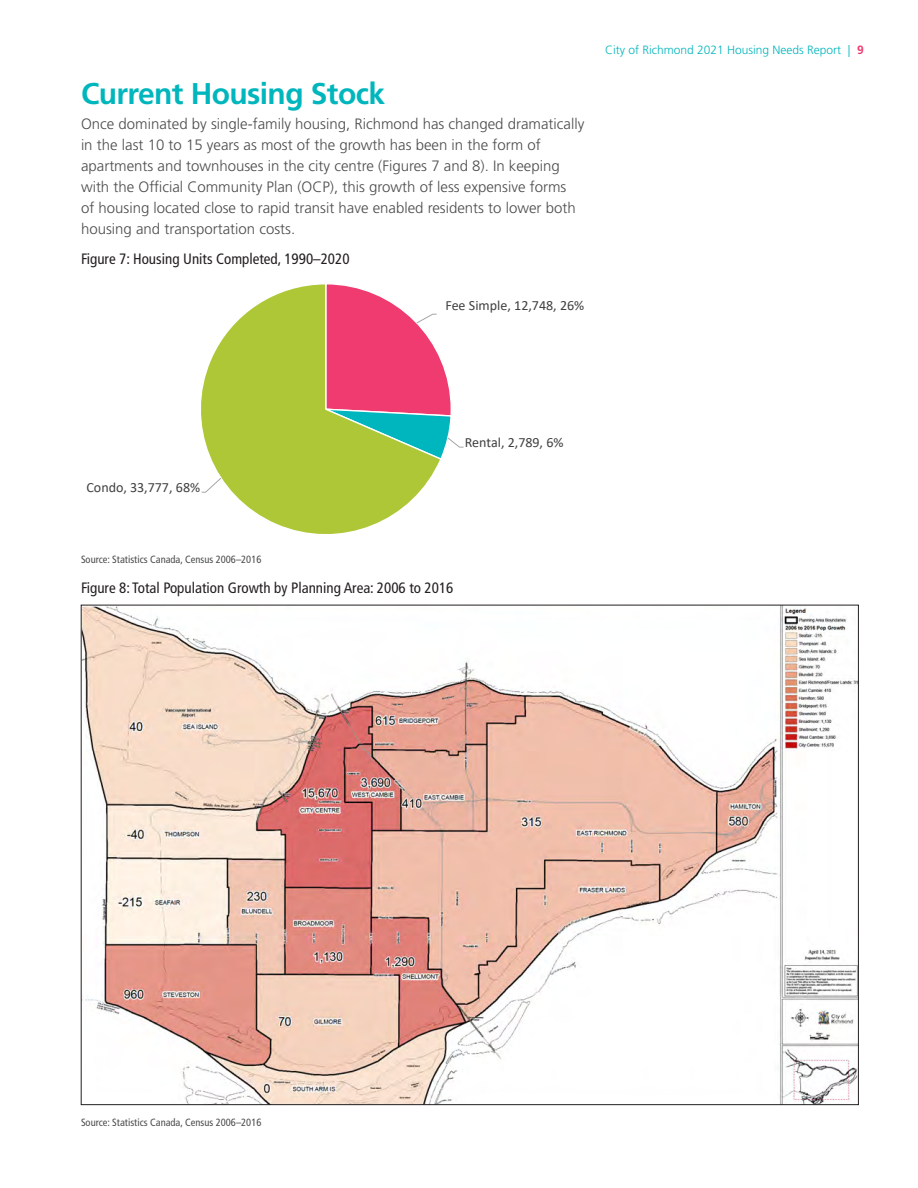
<style>
.page{position:relative;width:918px;height:1188px;background:#fff}
.page>*{position:absolute;margin:0;border:0;box-sizing:border-box;transform-origin:0 0}
.Heading{font:700 30px "Frutiger LT Std";letter-spacing:-.02em;color:#00b6bd}
.Body_First_Para{font:300 15px/21px "Frutiger LT Std";color:#4b4c4d}
.Figures___Graph_Titl{font:condensed 15px "Frutiger LT Std";color:#231f20}
.t1{font:14.1px "Calibri";letter-spacing:-.005em;color:#404040}
.t2{font:300 12px "Frutiger LT Std";color:#00b6bd}
.Source_Note{font:condensed 10.5px "Frutiger LT Std";color:#4b4c4d}
.s1{font-weight:700;color:#ef3b70}
</style>
<div class="page">
<svg style="left:201px;top:284px;width:239px;height:250px"></svg>
<svg style="left:318px;top:284px;width:146px;height:177px"></svg>
<svg style="left:201px;top:477px;width:21px;height:16px"></svg>
<svg style="left:83px;top:607px;width:774px;height:496px"></svg>
<p class="Heading" style="left:81px;top:75px;width:306px">Current Housing Stock</p>
<p class="Body_First_Para" style="left:81px;top:114px;width:505px">Once dominated by single-family housing, Richmond has changed dramatically in the last 10 to 15 years as most of the growth has been in the form of apartments and townhouses in the city centre (Figures 7 and 8). In keeping with the Official Community Plan (OCP), this growth of less expensive forms<br>of housing located close to rapid transit have enabled residents to lower both housing and transportation costs.</p>
<p class="Figures___Graph_Titl" style="left:81px;top:250px;width:270px">Figure 7: Housing Units Completed, 1990–2020</p>
<p class="t1" style="left:445px;top:296px;width:140px">Fee Simple, 12,748, 26%</p>
<p class="t2" style="left:605px;top:43px;width:260px">City of Richmond 2021 Housing Needs Report | <span class="s1">9</span></p>
<p class="t1" style="left:86px;top:478px;width:115px">Condo, 33,777, 68%</p>
<p class="t1" style="left:465px;top:433px;width:100px">Rental, 2,789, 6%</p>
<p class="Source_Note" style="left:81px;top:553px;width:182px">Source: Statistics Canada, Census 2006–2016</p>
<p class="Figures___Graph_Titl" style="left:81px;top:579px;width:374px">Figure 8: Total Population Growth by Planning Area: 2006 to 2016</p>
<p class="Source_Note" style="left:81px;top:1117px;width:182px">Source: Statistics Canada, Census 2006–2016</p>
</div>
